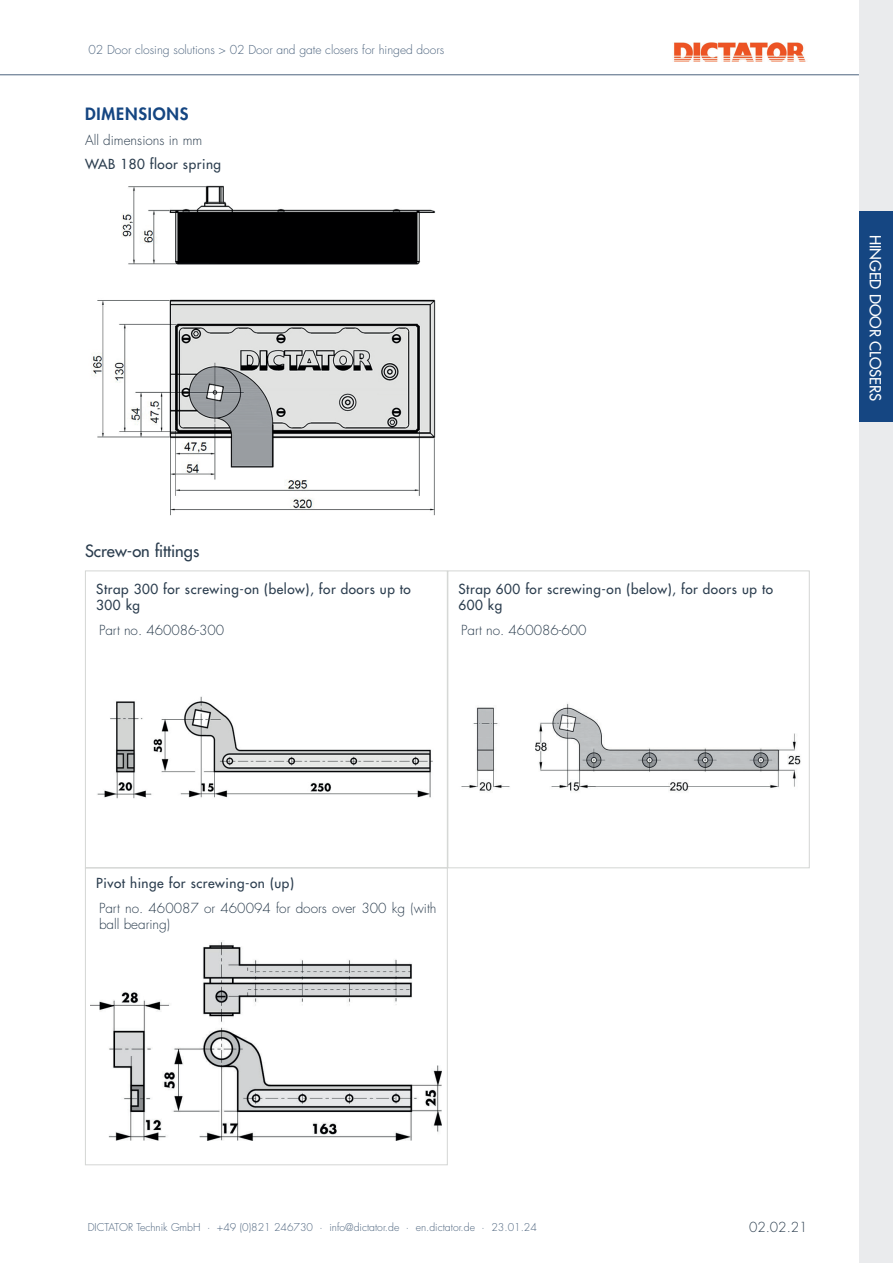
<style>
.page{position:relative;width:893px;height:1263px;background:#fff}
.page>*{position:absolute;margin:0;border:0;box-sizing:border-box;transform-origin:0 0}
.t1{font:500 16.5px "Futura Std";color:#2b3d4e}
.t2{font:800 16.5px "Futura Std";letter-spacing:.05em;color:#154682}
.t3{font:500 15px "Futura Std";color:#fff}
.t4{font:500 13.5px/16.2px "Futura Std";letter-spacing:.04em;color:#2b3d4e}
.t5{font:300 13.5px/16.2px "Futura Std";color:#2b3d4e}
.t6{font:300 12px "Futura Std";color:#4d647e}
.t7{font:300 10.5px "Futura Std";color:#4d647e}
</style>
<div class="page">
<div style="left:859px;top:0;width:34px;height:1263px;background:#eaebed"></div>
<div style="left:859px;top:211px;width:34px;height:211px;background:#154682"></div>
<img style="left:674px;top:43px;width:132px;height:19px">
<hr style="left:0;top:74px;width:859px;height:1px;background:#4d647e">
<img style="left:91px;top:185px;width:345px;height:331px">
<div style="left:447px;top:570px;width:363px;height:298px;border:1px solid #d4d6d4"></div>
<div style="left:85px;top:570px;width:363px;height:298px;border:1px solid #d4d6d4"></div>
<img style="left:97px;top:696px;width:336px;height:103px">
<img style="left:461px;top:703px;width:340px;height:89px">
<div style="left:85px;top:867px;width:363px;height:298px;border:1px solid #d4d6d4"></div>
<img style="left:90px;top:941px;width:351px;height:200px">
<p class="t6" style="left:89px;top:42px;width:357px">02 Door closing solutions &gt; 02 Door and gate closers for hinged doors</p>
<p class="t2" style="left:85px;top:103px;width:105px">DIMENSIONS</p>
<p class="t5" style="left:85px;top:132px;width:119px">All dimensions in mm</p>
<p class="t4" style="left:85px;top:156px;width:138px">WAB 180 floor spring</p>
<p class="t1" style="left:85px;top:540px;width:116px">Screw-on fittings</p>
<p class="t4" style="left:96px;top:581px;width:316px">Strap 300 for screwing-on (below), for doors up to<br>300 kg</p>
<p class="t5" style="left:99px;top:622px;width:127px">Part no. 460086-300</p>
<p class="t4" style="left:458px;top:581px;width:316px">Strap 600 for screwing-on (below), for doors up to<br>600 kg</p>
<p class="t5" style="left:461px;top:622px;width:127px">Part no. 460086-600</p>
<p class="t4" style="left:96px;top:875px;width:199px">Pivot hinge for screwing-on (up)</p>
<p class="t5" style="left:99px;top:900px;width:339px">Part no. 460087 or 460094 for doors over 300 kg (with ball bearing)</p>
<p class="t3" style="left:885px;top:234px;width:168px;rotate:90deg">HINGED DOOR CLOSERS</p>
<p class="t7" style="left:88px;top:1221px;width:451px">DICTATOR Technik GmbH · +49 (0)821 246730 · info@dictator.de · en.dictator.de · 23.01.24</p>
<p class="t5" style="left:749px;top:1219px;width:60px">02.02.21</p>
</div>
